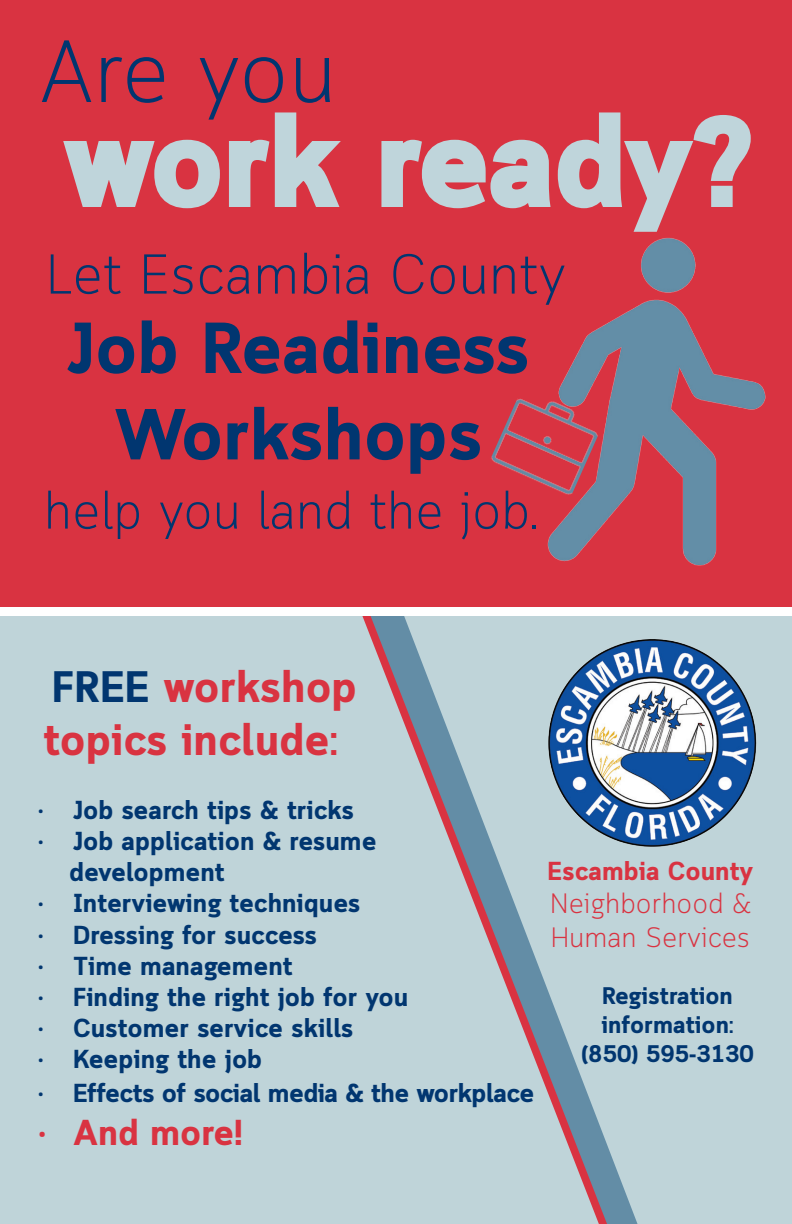
<style>
.page{position:relative;width:792px;height:1224px;background:#fff}
.page>*{position:absolute;margin:0;border:0;box-sizing:border-box;transform-origin:0 0}
.t1{font:700 124px "Cloud";color:#bfd5db}
.t2{font:300 88px "Cloud";letter-spacing:-.01em;color:#013670}
.t3{font:700 72px "Cloud";color:#013670}
.t4{font:300 56px "Cloud";color:#013670}
.t5{font:300 52px "Cloud";color:#013670}
.t6{font:700 44px "Cloud";color:#d93341}
.t7{font:700 36px "Cloud";color:#d93341}
.t8{font:300 28px "Cloud";color:#d93341}
.t9{font:700 26px "Cloud";color:#013670}
.t10{font:700 26px "Cloud";letter-spacing:-.02em;color:#013670}
.t11{font:700 26px "Cloud";color:#d93341}
.t12{font:700 24px "Cloud";color:#013670}
.s1{color:#013670}
</style>
<div class="page">
<div style="left:0;top:607px;width:792px;height:617px;background:#bfd4d9"></div>
<svg style="left:607px;top:1145px;width:31px;height:79px"></svg>
<svg style="left:362px;top:616px;width:245px;height:608px"></svg>
<div style="left:0;top:0;width:792px;height:612px;background:#d93341"></div>
<img style="left:547px;top:238px;width:219px;height:328px">
<svg style="left:63px;top:112px;width:278px;height:97px"></svg>
<svg style="left:381px;top:112px;width:370px;height:120px"></svg>
<img style="left:491px;top:385px;width:114px;height:116px">
<img style="left:539px;top:630px;width:218px;height:223px">
<div style="left:0;top:608px;width:792px;height:8px;background:#fff"></div>
<p class="t2" style="left:39px;top:20px;width:299px">Are you</p>
<p class="t1" style="left:65px;top:86px;width:691px">work ready?</p>
<p class="t4" style="left:46px;top:242px;width:522px">Let Escambia County</p>
<p class="t3" style="left:67px;top:304px;width:464px">Job Readiness</p>
<p class="t3" style="left:114px;top:390px;width:370px">Workshops</p>
<p class="t5" style="left:44px;top:480px;width:496px">help you land the job.</p>
<p class="t6" style="left:52px;top:660px;width:307px"><span class="s1">FREE</span> workshop</p>
<p class="t6" style="left:44px;top:713px;width:296px">topics include:</p>
<p class="t9" style="left:37px;top:794px;width:319px">• Job search tips &amp; tricks</p>
<p class="t9" style="left:37px;top:825px;width:341px">• Job application &amp; resume</p>
<p class="t9" style="left:69px;top:856px;width:157px">development</p>
<p class="t9" style="left:37px;top:887px;width:325px">• Interviewing techniques</p>
<p class="t9" style="left:37px;top:919px;width:282px">• Dressing for success</p>
<p class="t9" style="left:37px;top:950px;width:257px">• Time management</p>
<p class="t9" style="left:37px;top:981px;width:373px">• Finding the right job for you</p>
<p class="t9" style="left:37px;top:1012px;width:318px">• Customer service skills</p>
<p class="t9" style="left:37px;top:1043px;width:227px">• Keeping the job</p>
<p class="t10" style="left:37px;top:1077px;width:499px">• Effects of social media &amp; the workplace</p>
<p class="t7" style="left:37px;top:1111px;width:207px">• And more!</p>
<p class="t11" style="left:547px;top:855px;width:208px">Escambia County</p>
<p class="t8" style="left:550px;top:887px;width:202px">Neighborhood &amp;</p>
<p class="t8" style="left:551px;top:921px;width:201px">Human Services</p>
<p class="t12" style="left:602px;top:981px;width:132px">Registration</p>
<p class="t12" style="left:602px;top:1010px;width:133px">information:</p>
<p class="t12" style="left:581px;top:1039px;width:174px">(850) 595-3130</p>
</div>
